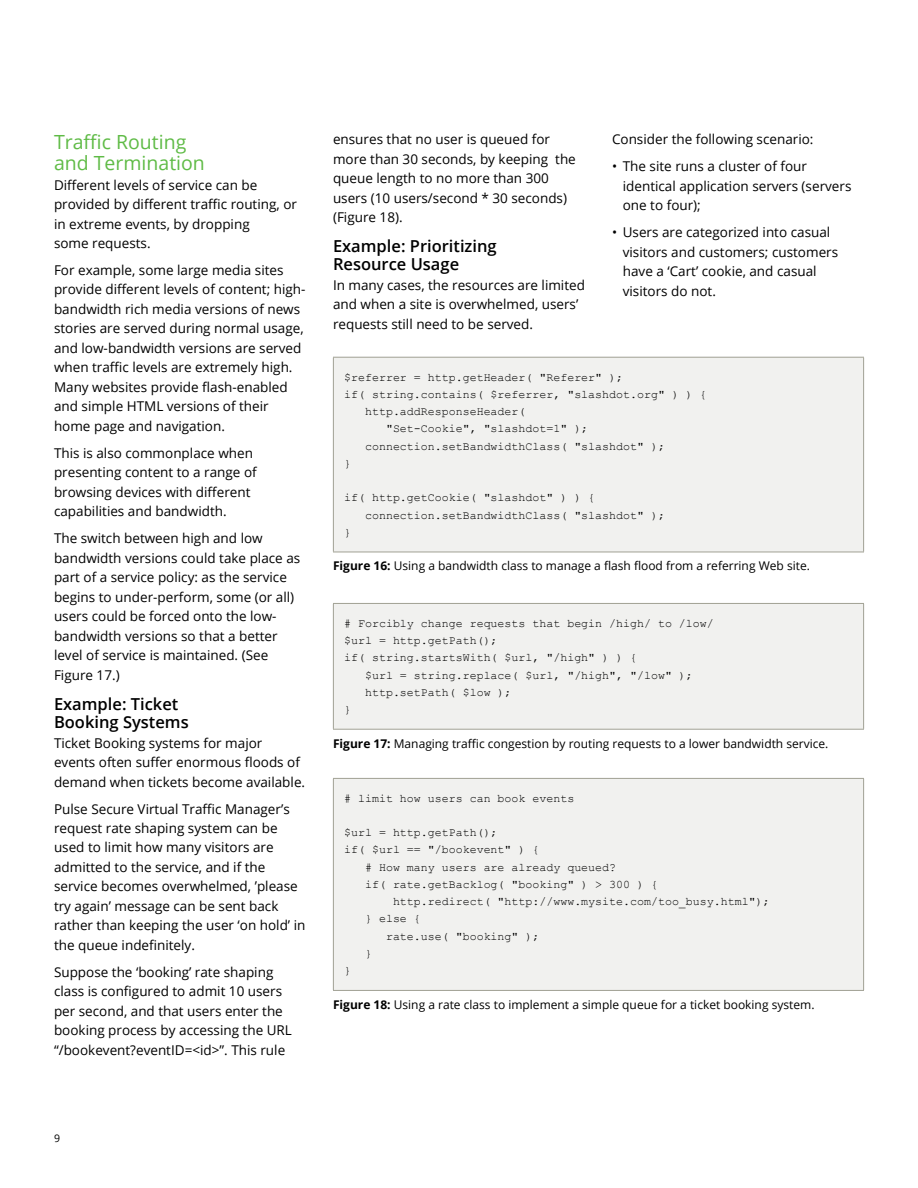
<style>
.page{position:relative;width:918px;height:1188px;background:#fff}
.page>*{position:absolute;margin:0;border:0;box-sizing:border-box;transform-origin:0 0}
.t1{font:19.5px/21px "Open Sans";color:#5fbb46}
.t2{font:600 16.5px/18px "Open Sans";color:#000}
.t3{font:13.5px/19.5px "Open Sans";color:#000}
.t4{font:12px "Open Sans";color:#000}
.t5{font:11.7px "Courier New";color:#000}
.t6{font:10.5px "Open Sans";color:#000}
.s1{font-weight:700}
</style>
<div class="page">
<div style="left:333px;top:603px;width:531px;height:126px;background:#f1f1ef"></div>
<hr style="left:333px;top:603px;width:531px;height:1px;background:#a1a194">
<hr style="left:333px;top:604px;width:1px;height:125px;background:#a1a194">
<hr style="left:863px;top:604px;width:1px;height:125px;background:#a1a194">
<hr style="left:333px;top:729px;width:531px;height:1px;background:#a1a194">
<div style="left:333px;top:778px;width:531px;height:212px;background:#f1f1ef"></div>
<hr style="left:333px;top:778px;width:531px;height:1px;background:#a1a194">
<hr style="left:333px;top:779px;width:1px;height:211px;background:#a1a194">
<hr style="left:863px;top:779px;width:1px;height:211px;background:#a1a194">
<hr style="left:333px;top:990px;width:531px;height:1px;background:#a1a194">
<div style="left:333px;top:357px;width:531px;height:195px;background:#f1f1ef"></div>
<hr style="left:333px;top:357px;width:531px;height:1px;background:#a1a194">
<hr style="left:333px;top:358px;width:1px;height:194px;background:#a1a194">
<hr style="left:863px;top:358px;width:1px;height:194px;background:#a1a194">
<hr style="left:333px;top:552px;width:531px;height:1px;background:#a1a194">
<h1 class="t1" style="left:54px;top:131px;width:152px">Traffic Routing and Termination</h1>
<p class="t3" style="left:54px;top:175px;width:245px">Different levels of service can be provided by different traffic routing, or in extreme events, by dropping<br>some requests.</p>
<p class="t3" style="left:54px;top:260px;width:253px">For example, some large media sites provide different levels of content; high&shy;bandwidth rich media versions of news stories are served during normal usage, and low-bandwidth versions are served when traffic levels are extremely high.<br>Many websites provide flash-enabled and simple HTML versions of their home page and navigation.</p>
<p class="t3" style="left:54px;top:443px;width:204px">This is also commonplace when presenting content to a range of browsing devices with different capabilities and bandwidth.</p>
<p class="t3" style="left:54px;top:528px;width:248px">The switch between high and low bandwidth versions could take place as part of a service policy: as the service begins to under-perform, some (or all) users could be forced onto the low&shy;bandwidth versions so that a better level of service is maintained. (See Figure 17.)</p>
<p class="t2" style="left:54px;top:695px;width:136px">Example: Ticket<br>Booking Systems</p>
<p class="t3" style="left:54px;top:733px;width:253px">Ticket Booking systems for major events often suffer enormous floods of demand when tickets become available.</p>
<p class="t3" style="left:54px;top:799px;width:253px">Pulse Secure Virtual Traffic Manager’s request rate shaping system can be used to limit how many visitors are admitted to the service, and if the service becomes overwhelmed, ’please try again’ message can be sent back rather than keeping the user ‘on hold’ in the queue indefinitely.</p>
<p class="t3" style="left:54px;top:962px;width:239px">Suppose the ‘booking’ rate shaping class is configured to admit 10 users per second, and that users enter the booking process by accessing the URL “/bookevent?eventID=&lt;id&gt;”. This rule</p>
<p class="t3" style="left:333px;top:129px;width:244px">ensures that no user is queued for more than 30 seconds, by keeping the queue length to no more than 300 users (10 users/second * 30 seconds) (Figure 18).</p>
<p class="t2" style="left:333px;top:237px;width:165px">Example: Prioritizing<br>Resource Usage</p>
<p class="t3" style="left:333px;top:275px;width:254px">In many cases, the resources are limited and when a site is overwhelmed, users’ requests still need to be served.</p>
<p class="t3" style="left:612px;top:129px;width:203px">Consider the following scenario:</p>
<p class="t3" style="left:623px;top:156px;width:230px;text-indent:-11px">• The site runs a cluster of four identical application servers (servers one to four);</p>
<p class="t3" style="left:623px;top:222px;width:217px;text-indent:-11px">• Users are categorized into casual visitors and customers; customers have a ‘Cart’ cookie, and casual visitors do not.</p>
<p class="t5" style="left:344px;top:370px;width:281px">$referrer = http.getHeader( "Referer" );</p>
<p class="t5" style="left:344px;top:387px;width:364px">if( string.contains( $referrer, "slashdot.org" ) ) {</p>
<p class="t5" style="left:365px;top:404px;width:162px">http.addResponseHeader(</p>
<p class="t5" style="left:386px;top:421px;width:204px">"Set-Cookie", "slashdot=1" );</p>
<p class="t5" style="left:365px;top:439px;width:301px">connection.setBandwidthClass( "slashdot" );</p>
<p class="t5" style="left:344px;top:456px;width:8px">}</p>
<p class="t5" style="left:344px;top:490px;width:253px">if( http.getCookie( "slashdot" ) ) {</p>
<p class="t5" style="left:365px;top:508px;width:301px">connection.setBandwidthClass( "slashdot" );</p>
<p class="t5" style="left:344px;top:525px;width:8px">}</p>
<p class="t4" style="left:333px;top:558px;width:478px"><span class="s1">Figure 16:</span> Using a bandwidth class to manage a flash flood from a referring Web site.</p>
<p class="t5" style="left:344px;top:616px;width:371px"># Forcibly change requests that begin /high/ to /low/</p>
<p class="t5" style="left:344px;top:633px;width:155px">$url = http.getPath();</p>
<p class="t5" style="left:344px;top:650px;width:294px">if( string.startsWith( $url, "/high" ) ) {</p>
<p class="t5" style="left:365px;top:668px;width:329px">$url = string.replace( $url, "/high", "/low" );</p>
<p class="t5" style="left:365px;top:685px;width:148px">http.setPath( $low );</p>
<p class="t5" style="left:344px;top:702px;width:8px">}</p>
<p class="t4" style="left:333px;top:735px;width:497px"><span class="s1">Figure 17:</span> Managing traffic congestion by routing requests to a lower bandwidth service.</p>
<p class="t5" style="left:344px;top:791px;width:232px"># limit how users can book events</p>
<p class="t5" style="left:344px;top:825px;width:155px">$url = http.getPath();</p>
<p class="t5" style="left:344px;top:843px;width:197px">if( $url == "/bookevent" ) {</p>
<p class="t5" style="left:365px;top:860px;width:253px"># How many users are already queued?</p>
<p class="t5" style="left:365px;top:877px;width:294px">if( rate.getBacklog( "booking" ) &gt; 300 ) {</p>
<p class="t5" style="left:393px;top:894px;width:378px">http.redirect( "http://www.mysite.com/too_busy.html");</p>
<p class="t5" style="left:365px;top:912px;width:57px">} else {</p>
<p class="t5" style="left:386px;top:929px;width:155px">rate.use( "booking" );</p>
<p class="t5" style="left:365px;top:946px;width:8px">}</p>
<p class="t5" style="left:344px;top:963px;width:8px">}</p>
<p class="t4" style="left:333px;top:996px;width:483px"><span class="s1">Figure 18:</span> Using a rate class to implement a simple queue for a ticket booking system.</p>
<p class="t6" style="left:54px;top:1131px;width:8px">9</p>
</div>
